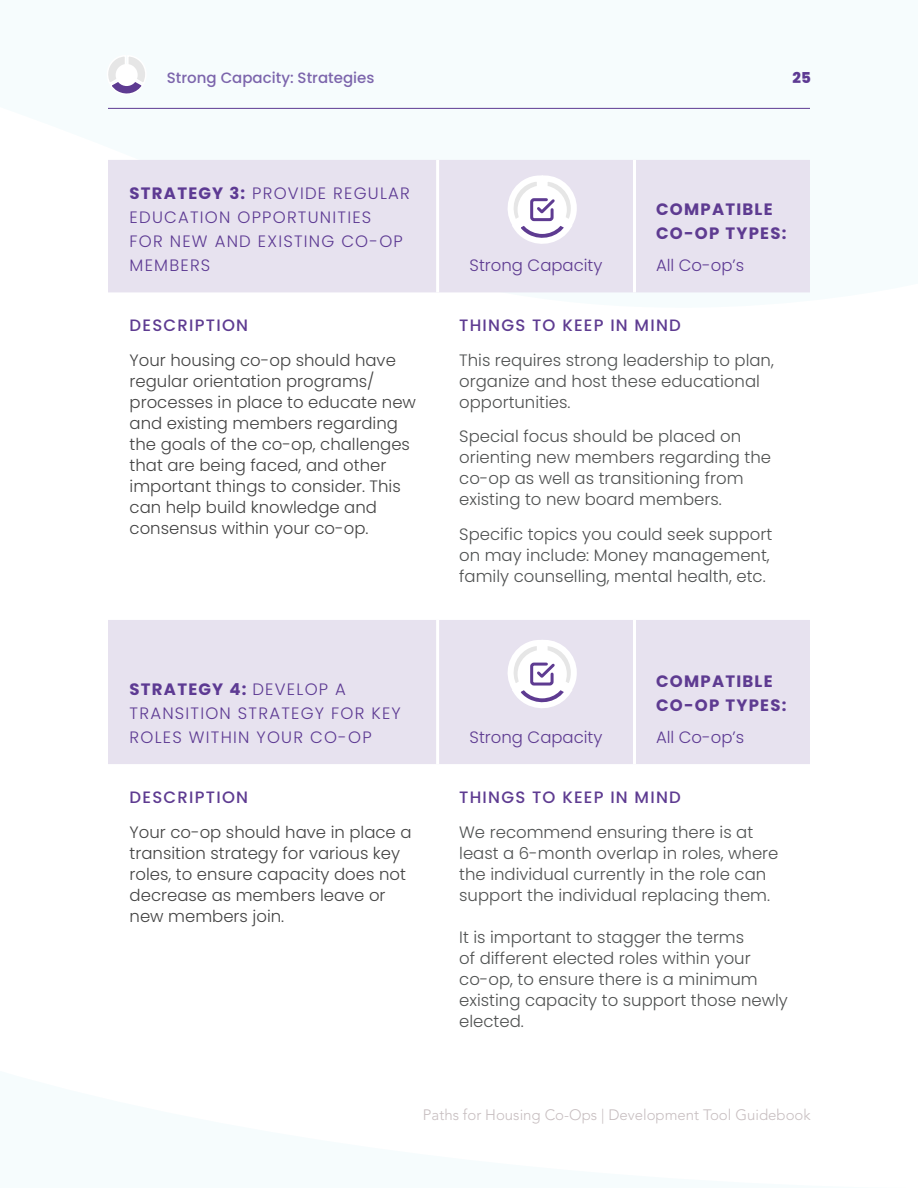
<style>
.page{position:relative;width:918px;height:1188px;background:#fff}
.page>*{position:absolute;margin:0;border:0;box-sizing:border-box;transform-origin:0 0}
.t1{font:300 16.5px/21px "Poppins";color:#4f5151}
.t2{font:300 16.5px/21px "Poppins";color:#434343}
.t3{font:300 16.5px/24px "Poppins";letter-spacing:.075em;color:#5d3a93}
.t4{font:500 16.5px "Poppins";letter-spacing:.075em;color:#5e3b91}
.t5{font:700 16.5px/24px "Poppins";letter-spacing:.075em;color:#5e3b91}
.t6{font:300 16.5px "Poppins";color:#5e3b91}
.t7{font:300 15px "Avenir LT Std";color:#c7bec0}
.t8{font:500 15px "Poppins";color:#7c65ac}
.t9{font:800 15px "Poppins";color:#5d3a93}
.s1{font-weight:700}
</style>
<div class="page">
<div style="left:108px;top:107px;width:702px;height:53px;background:#f6fcfd"></div>
<svg style="left:108px;top:57px;width:37px;height:37px"></svg>
<div style="left:116px;top:64px;width:22px;height:22px;background:#fff;border-radius:50%"></div>
<hr style="left:108px;top:108px;width:702px;height:1px;background:#5d3a93">
<svg style="left:108px;top:160px;width:702px;height:604px"></svg>
<hr style="left:436px;top:620px;width:3px;height:144px;background:#fff">
<hr style="left:633px;top:620px;width:3px;height:144px;background:#fff">
<hr style="left:436px;top:160px;width:3px;height:132px;background:#fff">
<hr style="left:633px;top:160px;width:3px;height:132px;background:#fff">
<svg style="left:506px;top:172px;width:74px;height:73px"></svg>
<svg style="left:506px;top:636px;width:74px;height:73px"></svg>
<p class="t8" style="left:167px;top:69px;width:209px">Strong Capacity: Strategies</p>
<p class="t9" style="left:792px;top:69px;width:20px">25</p>
<p class="t3" style="left:130px;top:181px;width:282px"><span class="s1">STRATEGY 3:</span> PROVIDE REGULAR<br>EDUCATION OPPORTUNITIES<br>FOR NEW AND EXISTING CO-OP<br>MEMBERS</p>
<p class="t4" style="left:130px;top:316px;width:120px">DESCRIPTION</p>
<p class="t2" style="left:130px;top:350px;width:288px">Your housing co-op should have regular orientation programs/ processes in place to educate new and existing members regarding the goals of the co-op, challenges that are being faced, and other important things to consider. This can help build knowledge and consensus within your co-op.</p>
<p class="t6" style="left:470px;top:256px;width:134px">Strong Capacity</p>
<p class="t5" style="left:656px;top:198px;width:132px">COMPATIBLE<br>CO-OP TYPES:</p>
<p class="t3" style="left:656px;top:253px;width:90px">All Co-op’s</p>
<p class="t4" style="left:459px;top:316px;width:223px">THINGS TO KEEP IN MIND</p>
<p class="t1" style="left:459px;top:350px;width:316px">This requires strong leadership to plan, organize and host these educational opportunities.</p>
<p class="t1" style="left:459px;top:426px;width:313px">Special focus should be placed on orienting new members regarding the co-op as well as transitioning from existing to new board members.</p>
<p class="t1" style="left:459px;top:524px;width:315px">Specific topics you could seek support on may include: Money management, family counselling, mental health, etc.</p>
<p class="t3" style="left:130px;top:677px;width:273px"><span class="s1">STRATEGY 4:</span> DEVELOP A<br>TRANSITION STRATEGY FOR KEY<br>ROLES WITHIN YOUR CO-OP</p>
<p class="t4" style="left:130px;top:788px;width:120px">DESCRIPTION</p>
<p class="t2" style="left:130px;top:821px;width:283px">Your co-op should have in place a transition strategy for various key roles, to ensure capacity does not decrease as members leave or new members join.</p>
<p class="t6" style="left:470px;top:727px;width:134px">Strong Capacity</p>
<p class="t5" style="left:656px;top:669px;width:132px">COMPATIBLE<br>CO-OP TYPES:</p>
<p class="t3" style="left:656px;top:725px;width:90px">All Co-op’s</p>
<p class="t4" style="left:459px;top:788px;width:223px">THINGS TO KEEP IN MIND</p>
<p class="t1" style="left:459px;top:821px;width:321px">We recommend ensuring there is at least a 6-month overlap in roles, where the individual currently in the role can support the individual replacing them.</p>
<p class="t1" style="left:459px;top:926px;width:330px">It is important to stagger the terms<br>of different elected roles within your co-op, to ensure there is a minimum existing capacity to support those newly elected.</p>
<p class="t7" style="left:423px;top:1106px;width:389px">Paths for Housing Co-Ops | Development Tool Guidebook</p>
</div>
